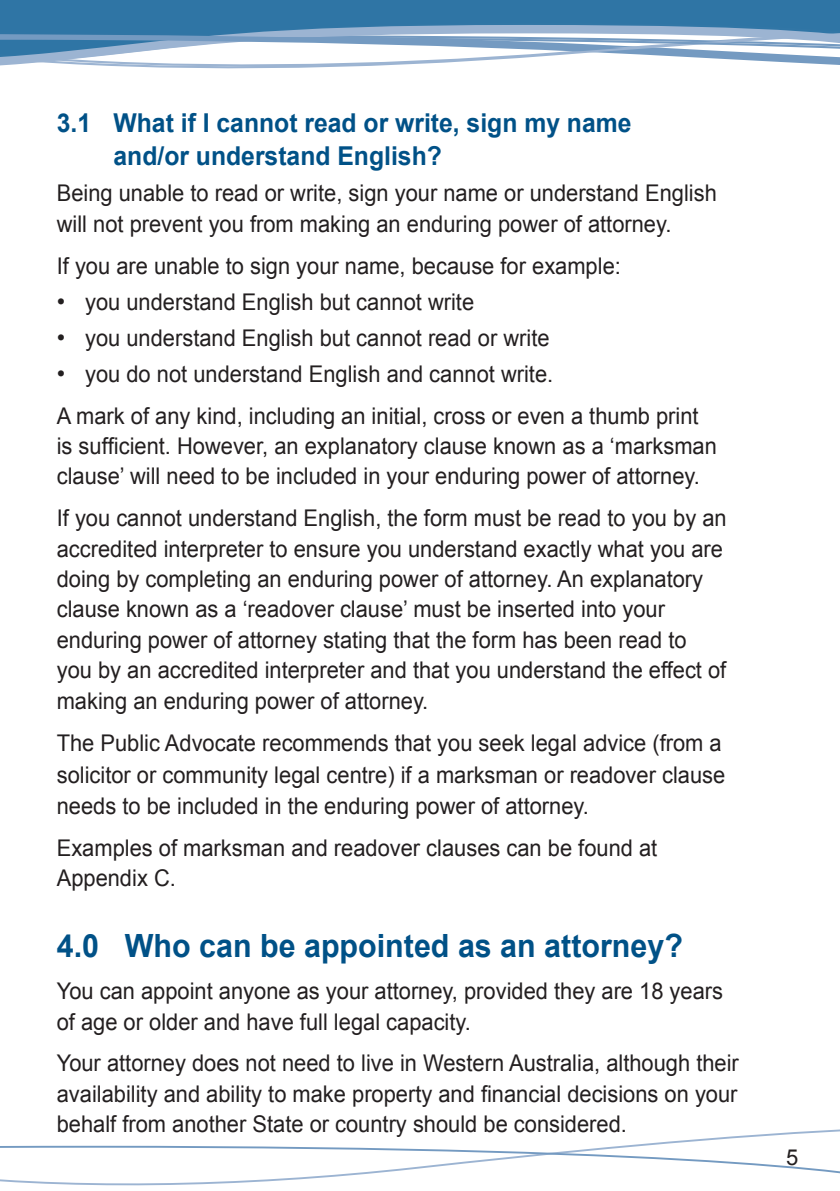
<style>
.page{position:relative;width:840px;height:1191px;background:#fff}
.page>*{position:absolute;margin:0;border:0;box-sizing:border-box;transform-origin:0 0}
.Heading{font:700 32px "Arial";color:#005187;scale:.95 1}
._1_1_blue_text{font:700 26px/33px "Arial";color:#005187;scale:.95 1}
.t1{font:23px/30.4px "Arial";color:#231f20;scale:.95 1}
.t2{font:22px "Arial";color:#231f20}
.s1{font-size:24px}
</style>
<div class="page">
<div style="left:0;top:0;width:839px;height:14px;background:#2f75a5"></div>
<div style="left:0;top:14px;width:839px;height:7px;background:#2f75a5"></div>
<svg style="left:0;top:21px;width:839px;height:8px;background:#4380ad"></svg>
<svg style="left:0;top:29px;width:839px;height:40px"></svg>
<svg style="left:99px;top:1129px;width:740px;height:57px"></svg>
<svg style="left:0;top:1144px;width:839px;height:41px"></svg>
<p class="_1_1_blue_text" style="left:113px;top:108px;width:546px;text-indent:-57px">3.1 What if I cannot read or write, sign my name and/or understand English?</p>
<p class="t1" style="left:57px;top:178px;width:696px">Being unable to read or write, sign your name or understand English will not prevent you from making an enduring power of attorney.</p>
<p class="t1" style="left:57px;top:250px;width:595px">If you are unable to sign your name, because for example:</p>
<p class="t1" style="left:57px;top:287px;width:440px"><span class="s1">•</span> you understand English but cannot write</p>
<p class="t1" style="left:57px;top:323px;width:520px"><span class="s1">•</span> you understand English but cannot read or write</p>
<p class="t1" style="left:57px;top:359px;width:524px"><span class="s1">•</span> you do not understand English and cannot write.</p>
<p class="t1" style="left:57px;top:400px;width:696px">A mark of any kind, including an initial, cross or even a thumb print is sufficient. However, an explanatory clause known as a ‘marksman clause’ will need to be included in your enduring power of attorney.</p>
<p class="t1" style="left:57px;top:503px;width:706px">If you cannot understand English, the form must be read to you by an accredited interpreter to ensure you understand exactly what you are doing by completing an enduring power of attorney. An explanatory clause known as a ‘readover clause’ must be inserted into your enduring power of attorney stating that the form has been read to you by an accredited interpreter and that you understand the effect of making an enduring power of attorney.</p>
<p class="t1" style="left:57px;top:728px;width:704px;line-height:31.4px">The Public Advocate recommends that you seek legal advice (from a solicitor or community legal centre) if a marksman or readover clause needs to be included in the enduring power of attorney.</p>
<p class="t1" style="left:57px;top:833px;width:633px">Examples of marksman and readover clauses can be found at<br>Appendix C.</p>
<p class="Heading" style="left:57px;top:925px;width:660px">4.0 Who can be appointed as an attorney?</p>
<p class="t1" style="left:57px;top:976px;width:702px">You can appoint anyone as your attorney, provided they are 18 years of age or older and have full legal capacity.</p>
<p class="t1" style="left:57px;top:1048px;width:719px;text-align:justify">Your attorney does not need to live in Western Australia, although their availability and ability to make property and financial decisions on your behalf from another State or country should be considered.</p>
<p class="t2" style="left:785px;top:1142px;width:14px">5</p>
</div>
